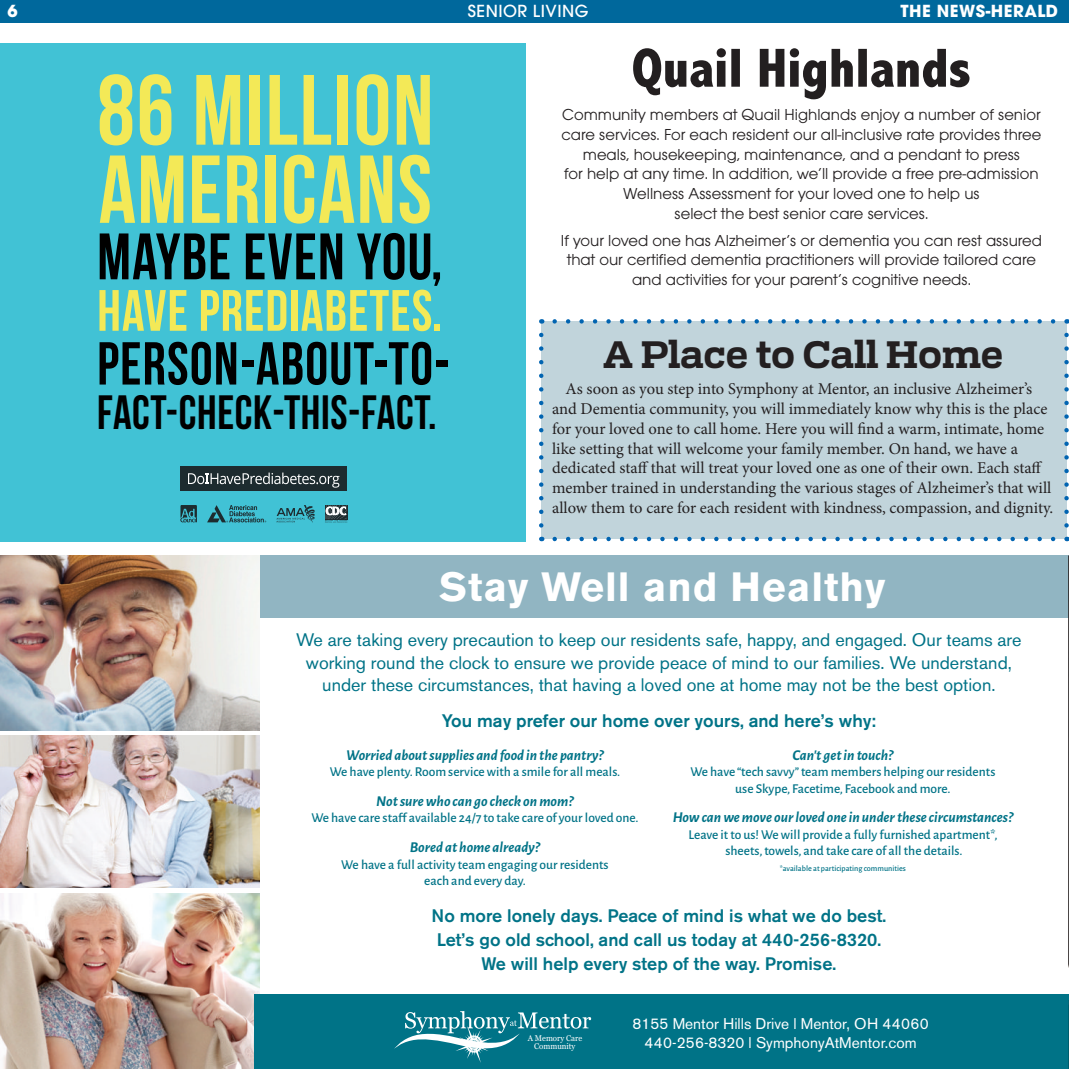
<style>
.page{position:relative;width:1069px;height:1069px;background:#fff}
.page>*{position:absolute;margin:0;border:0;box-sizing:border-box;transform-origin:0 0}
.t1{font:700 99.45px "Bebas Neue";letter-spacing:.02em;color:#f3e957;scale:.95 1}
.t2{font:700 96.15px "Bebas Neue";letter-spacing:.015em;color:#f3e957;scale:.95 1}
.t3{font:700 65.4px "Bebas Neue";letter-spacing:.02em;color:#000;scale:.95 1}
.t4{font:700 60.45px "Bebas Neue";letter-spacing:.02em;color:#000;scale:.95 1}
.t5{font:700 58.05px "Bebas Neue";letter-spacing:.02em;color:#f3e957;scale:.95 1}
.t6{font:800 condensed 55.5px "Abadi";color:#231f20}
.t7{font:700 48.15px "Bebas Neue";letter-spacing:.015em;color:#000;scale:.95 1}
.t8{font:700 40.5px "Akzidenz Grotesk BE";letter-spacing:.025em;color:#fff}
.t9{font:700 36px "Receiver";color:#231f20}
.t10{font:18px/22.5px "Akzidenz Grotesk BE";color:#007387;text-align:center}
.t11{font:500 18px/24px "Akzidenz Grotesk BE";color:#007387;text-align:center}
.t12{font:16.5px/19.8px "Avant Garde Gothic Itc T";color:#231f20;text-align:center}
.t13{font:16.5px/19.8px "Minion Pro";letter-spacing:-.005em;color:#231f20}
.t14{font:700 16.5px "Avant Garde";letter-spacing:.03em;color:#fff}
.t15{font:500 16.5px "Avant Garde";letter-spacing:.03em;color:#fff}
.t16{font:15.45px/19.5px "Akzidenz Grotesk BE";color:#fff;text-align:center}
.t17{font:italic 700 15px "Alegreya Sans";color:#007387}
.t18{font:500 13.5px/16.4px "Alegreya Sans";color:#007387;text-align:center}
.t19{font:8.25px/8.1px "Georgia";color:#fff;text-align:center;scale:.95 1}
.t20{font:500 8.1px "Alegreya Sans";color:#007387}
</style>
<div class="page">
<div style="left:0;top:0;width:1068px;height:22px;background:#00689c"></div>
<svg style="left:1068px;top:0;width:1px;height:22px"></svg>
<div style="left:541px;top:321px;width:525px;height:218px;background:#c1d4db"></div>
<svg style="left:554px;top:536px;width:502px;height:5px"></svg>
<svg style="left:552px;top:319px;width:500px;height:4px"></svg>
<svg style="left:539px;top:335px;width:4px;height:206px"></svg>
<svg style="left:1064px;top:319px;width:4px;height:206px"></svg>
<div style="left:128px;top:555px;width:940px;height:62px;background:#91b5c2"></div>
<img style="left:0;top:555px;width:259px;height:175px">
<img style="left:0;top:893px;width:259px;height:175px">
<div style="left:254px;top:994px;width:814px;height:74px;background:#007387"></div>
<svg style="left:394px;top:1011px;width:197px;height:51px"></svg>
<img style="left:0;top:735px;width:259px;height:152px">
<div style="left:1px;top:43px;width:525px;height:498px;background:#41c2d5"></div>
<div style="left:180px;top:466px;width:167px;height:24px;background:#1d2b2f"></div>
<svg style="left:188px;top:472px;width:151px;height:15px"></svg>
<svg style="left:180px;top:505px;width:17px;height:17px"></svg>
<svg style="left:276px;top:505px;width:38px;height:17px"></svg>
<svg style="left:207px;top:505px;width:59px;height:17px"></svg>
<svg style="left:325px;top:505px;width:23px;height:17px"></svg>
<svg style="left:1068px;top:555px;width:1px;height:513px"></svg>
<p class="t14" style="left:8px;top:5px;width:12px">6</p>
<p class="t15" style="left:468px;top:1px;width:122px">SENIOR LIVING</p>
<p class="t14" style="left:900px;top:5px;width:159px">THE NEWS-HERALD</p>
<h1 class="t1" style="left:97px;top:52px;width:355px">86 MILLION</h1>
<h2 class="t2" style="left:99px;top:133px;width:352px">AMERICANS</h2>
<h3 class="t3" style="left:97px;top:218px;width:365px">MAYBE EVEN YOU,</h3>
<h3 class="t5" style="left:97px;top:277px;width:364px">HAVE PREDIABETES.</h3>
<h3 class="t4" style="left:97px;top:328px;width:372px">PERSON-ABOUT-TO-</h3>
<h3 class="t7" style="left:97px;top:384px;width:358px">FACT-CHECK-THIS-FACT.</h3>
<h3 class="t6" style="left:631px;top:49px;width:341px">Quail Highlands</h3>
<p class="t12" style="left:561px;top:106px;width:481px">Community members at Quail Highlands enjoy a number of senior care services. For each resident our all-inclusive rate provides three meals, housekeeping, maintenance, and a pendant to press<br>for help at any time. In addition, we’ll provide a free pre-admission Wellness Assessment for your loved one to help us<br>select the best senior care services.</p>
<p class="t12" style="left:560px;top:232px;width:482px">If your loved one has Alzheimer’s or dementia you can rest assured that our certified dementia practitioners will provide tailored care and activities for your parent’s cognitive needs.</p>
<h3 class="t9" style="left:602px;top:341px;width:402px">A Place to Call Home</h3>
<p class="t13" style="left:552px;top:381px;width:502px;text-indent:14px">As soon as you step into Symphony at Mentor, an inclusive Alzheimer’s and Dementia community, you will immediately know why this is the place for your loved one to call home. Here you will find a warm, intimate, home like setting that will welcome your family member. On hand, we have a dedicated staff that will treat your loved one as one of their own. Each staff member trained in understanding the various stages of Alzheimer’s that will allow them to care for each resident with kindness, compassion, and dignity.</p>
<h3 class="t8" style="left:439px;top:563px;width:447px">Stay Well and Healthy</h3>
<p class="t10" style="left:296px;top:630px;width:726px">We are taking every precaution to keep our residents safe, happy, and engaged. Our teams are working round the clock to ensure we provide peace of mind to our families. We understand, under these circumstances, that having a loved one at home may not be the best option.</p>
<p class="t11" style="left:441px;top:707px;width:435px">You may prefer our home over yours, and here’s why:</p>
<p class="t17" style="left:346px;top:744px;width:259px">Worriedaboutsupplies and food in the pantry?</p>
<p class="t18" style="left:330px;top:762px;width:292px">We have plenty.Room service with a smile for all meals.</p>
<p class="t17" style="left:376px;top:790px;width:199px">Notsurewho cangocheck onmom?</p>
<p class="t18" style="left:311px;top:808px;width:328px">We have care staff available 24/7 to take care ofyour loved one.</p>
<p class="t17" style="left:410px;top:836px;width:131px">Boredathome already?</p>
<p class="t18" style="left:341px;top:854px;width:269px">We have a full activity team engaging our residents each and every day.</p>
<p class="t17" style="left:792px;top:744px;width:102px">Can'tgetin touch?</p>
<p class="t18" style="left:690px;top:762px;width:306px">We have “tech savvy”team members helping our residents use Skype,Facetime,Facebook and more.</p>
<p class="t17" style="left:672px;top:806px;width:342px">Howcanwemove ourlovedone in underthese circumstances?</p>
<p class="t18" style="left:688px;top:824px;width:310px">Leave it to us! We will provide a fully furnished apartment*, sheets,towels,and take care of all the details.</p>
<p class="t20" style="left:779px;top:862px;width:128px">*available at participating communities</p>
<p class="t11" style="left:431px;top:903px;width:456px">No more lonely days. Peace of mind is what we do best.<br>Let’s go old school, and call us today at 440-256-8320.<br>We will help every step of the way. Promise.</p>
<p class="t19" style="left:527px;top:1033px;width:59px">A Memory Care<br>Community</p>
<p class="t16" style="left:632px;top:1014px;width:297px">8155 Mentor Hills Drive l Mentor, OH 44060<br>440-256-8320 l SymphonyAtMentor.com</p>
</div>
